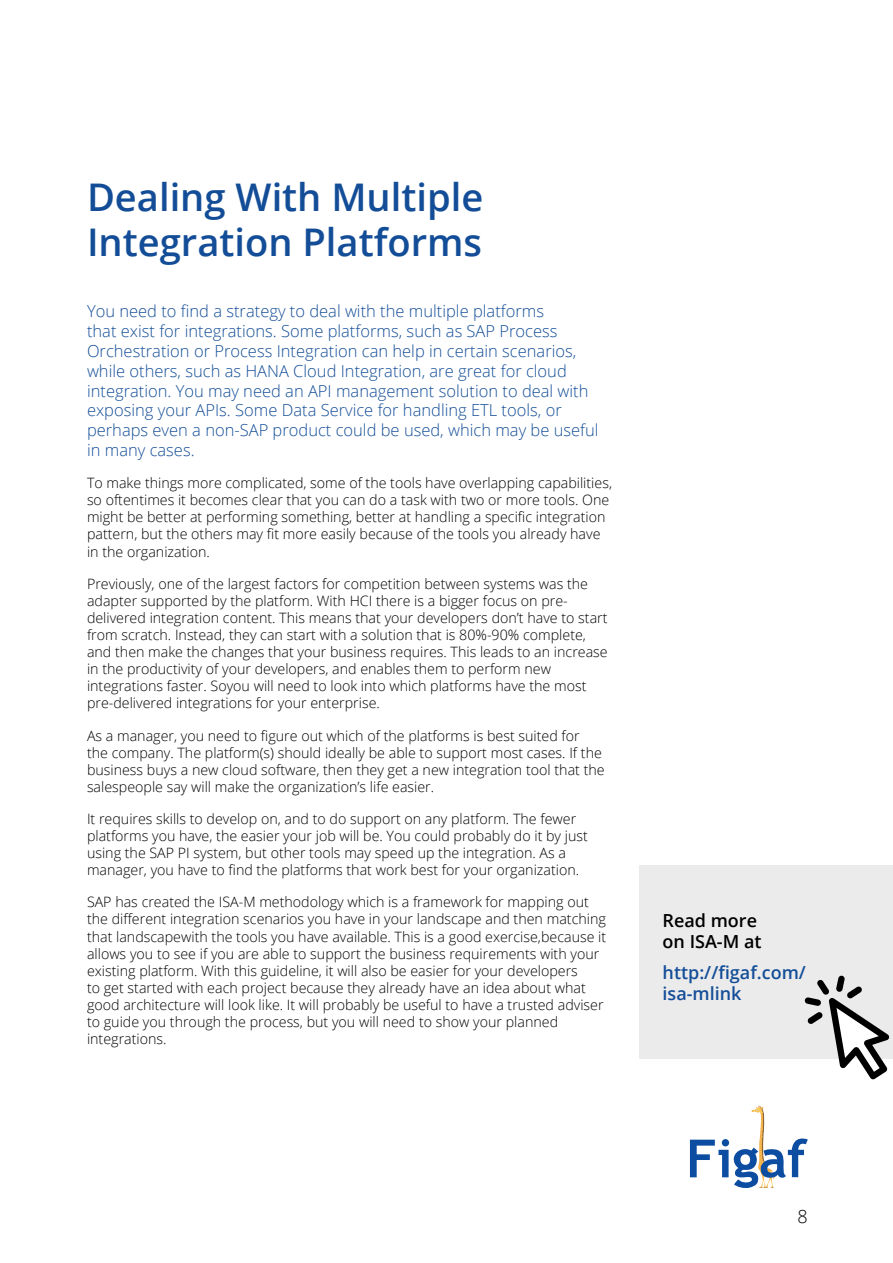
<style>
.page{position:relative;width:893px;height:1263px;background:#fff}
.page>*{position:absolute;margin:0;border:0;box-sizing:border-box;transform-origin:0 0}
.t1{font:600 38.1px/45.8px "Open Sans";color:#134d97}
.t2{font:600 18px/21.6px "Open Sans";color:#144e98}
.t3{font:600 18px/21.6px "Open Sans";color:#000}
.t4{font:300 18px "Open Sans";color:#000}
.t5{font:300 16.5px/19.8px "Open Sans";color:#144e98}
.t6{font:300 14.25px/17.1px "Open Sans";color:#000}
</style>
<div class="page">
<div style="left:639px;top:865px;width:254px;height:194px;background:#ebebec"></div>
<svg style="left:804px;top:975px;width:85px;height:104px"></svg>
<svg style="left:690px;top:1106px;width:118px;height:82px"></svg>
<h1 class="t1" style="left:87px;top:173px;width:398px">Dealing With Multiple<br>Integration Platforms</h1>
<p class="t5" style="left:87px;top:301px;width:513px">You need to find a strategy to deal with the multiple platforms<br>that exist for integrations. Some platforms, such as SAP Process Orchestration or Process Integration can help in certain scenarios, while others, such as HANA Cloud Integration, are great for cloud integration. You may need an API management solution to deal with exposing your APIs. Some Data Service for handling ETL tools, or perhaps even a non-SAP product could be used, which may be useful in many cases.</p>
<p class="t6" style="left:87px;top:474px;width:527px">To make things more complicated, some of the tools have overlapping capabilities, so oftentimes it becomes clear that you can do a task with two or more tools. One might be better at performing something, better at handling a specific integration pattern, but the others may fit more easily because of the tools you already have in the organization.</p>
<p class="t6" style="left:87px;top:575px;width:522px">Previously, one of the largest factors for competition between systems was the adapter supported by the platform. With HCI there is a bigger focus on pre&shy;delivered integration content. This means that your developers don’t have to start from scratch. Instead, they can start with a solution that is 80%-90% complete, and then make the changes that your business requires. This leads to an increase in the productivity of your developers, and enables them to perform new integrations faster. Soyou will need to look into which platforms have the most pre-delivered integrations for your enterprise.</p>
<p class="t6" style="left:87px;top:726px;width:519px">As a manager, you need to figure out which of the platforms is best suited for<br>the company. The platform(s) should ideally be able to support most cases. If the business buys a new cloud software, then they get a new integration tool that the salespeople say will make the organization’s life easier.</p>
<p class="t6" style="left:87px;top:810px;width:502px">It requires skills to develop on, and to do support on any platform. The fewer platforms you have, the easier your job will be. You could probably do it by just using the SAP PI system, but other tools may speed up the integration. As a manager, you have to find the platforms that work best for your organization.</p>
<p class="t6" style="left:87px;top:893px;width:521px">SAP has created the ISA-M methodology which is a framework for mapping out the different integration scenarios you have in your landscape and then matching that landscapewith the tools you have available. This is a good exercise,because it allows you to see if you are able to support the business requirements with your existing platform. With this guideline, it will also be easier for your developers<br>to get started with each project because they already have an idea about what good architecture will look like. It will probably be useful to have a trusted adviser to guide you through the process, but you will need to show your planned integrations.</p>
<p class="t3" style="left:663px;top:909px;width:100px">Read more on ISA-M at</p>
<p class="t2" style="left:663px;top:961px;width:145px">http://figaf.com/ isa-mlink</p>
<p class="t4" style="left:797px;top:1204px;width:12px">8</p>
</div>
